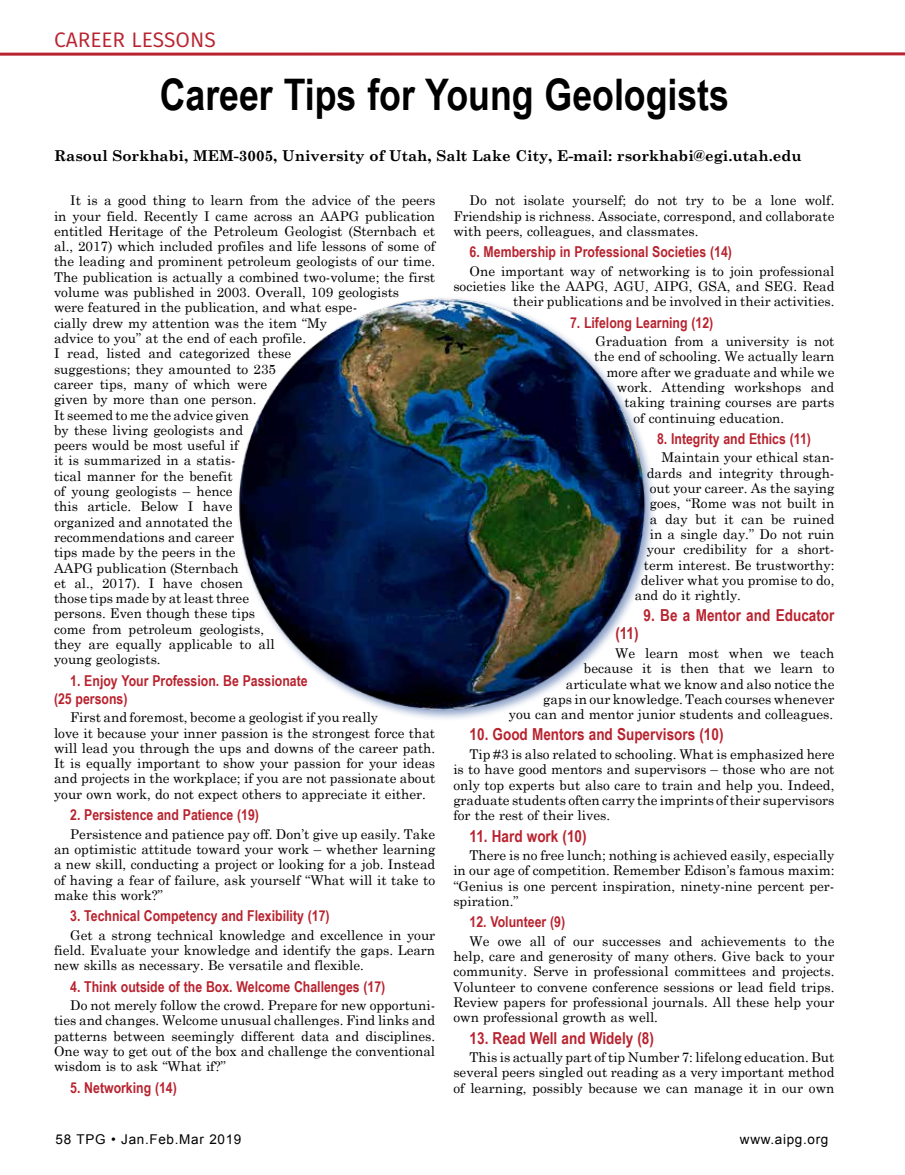
<style>
.page{position:relative;width:905px;height:1175px;background:#fff}
.page>*{position:absolute;margin:0;border:0;box-sizing:border-box;transform-origin:0 0}
.t1{font:700 43.5px "Arial Narrow";color:#000}
.t2{font:21px "Fira Sans";color:#b8232f}
.t3{font:700 16.5px "Arial Narrow";color:#b8232f}
.t4{font:700 15px/18px "Arial Narrow";color:#b8232f}
.t5{font:700 15px "Century Schoolbook";color:#000}
.t6{font:13.5px/15.3px "Century Schoolbook";color:#000;text-align:justify}
.t7{font:13.5px "Arial";letter-spacing:.05em;color:#000}
</style>
<div class="page">
<svg style="left:0;top:52px;width:904px;height:4px;background:#c95962"></svg>
<img style="left:238px;top:298px;width:416px;height:421px">
<h2 class="t2" style="left:54px;top:25px;width:163px">CAREER LESSONS</h2>
<h1 class="t1" style="left:160px;top:62px;width:571px">Career Tips for Young Geologists</h1>
<p class="t5" style="left:54px;top:144px;width:749px">Rasoul Sorkhabi, MEM-3005, University of Utah, Salt Lake City, E-mail: rsorkhabi@egi.utah.edu</p>
<p class="t6" style="left:54px;top:192px;width:383px;text-align:left;text-indent:16px">It is a good thing to learn from the advice of the peers in your field. Recently I came across an AAPG publication entitled Heritage of the Petroleum Geologist (Sternbach et al., 2017) which included profiles and life lessons of some of the leading and prominent petroleum geologists of our time.<br>The publication is actually a combined two-volume; the first volume was published in 2003. Overall, 109 geologists<br>were featured in the publication, and what espe-<br>cially drew my attention was the item “My<br>advice to you” at the end of each profile.<br>I read, listed and categorized these<br>suggestions; they amounted to 235<br>career tips, many of which were<br>given by more than one person.<br>It seemed to me the advice given<br>by these living geologists and<br>peers would be most useful if<br>it is summarized in a statis-<br>tical manner for the benefit<br>of young geologists – hence<br>this article. Below I have<br>organized and annotated the<br>recommendations and career<br>tips made by the peers in the<br>AAPG publication (Sternbach<br>et al., 2017). I have chosen<br>those tips made by at least three<br>persons. Even though these tips<br>come from petroleum geologists,<br>they are equally applicable to all<br>young geologists.</p>
<p class="t4" style="left:54px;top:670px;width:255px;text-indent:16px">1. Enjoy Your Profession. Be Passionate (25 persons)</p>
<p class="t6" style="left:54px;top:708px;width:383px;text-align:left;text-indent:16px">First and foremost, become a geologist if you really<br>love it because your inner passion is the strongest force that will lead you through the ups and downs of the career path.<br>It is equally important to show your passion for your ideas and projects in the workplace; if you are not passionate about your own work, do not expect others to appreciate it either.</p>
<p class="t4" style="left:70px;top:805px;width:190px">2. Persistence and Patience (19)</p>
<p class="t6" style="left:54px;top:825px;width:383px;text-indent:16px">Persistence and patience pay off. Don’t give up easily. Take an optimistic attitude toward your work – whether learning a new skill, conducting a project or looking for a job. Instead of having a fear of failure, ask yourself “What will it take to make this work?”</p>
<p class="t4" style="left:70px;top:906px;width:261px">3. Technical Competency and Flexibility (17)</p>
<p class="t6" style="left:54px;top:926px;width:383px;text-indent:16px">Get a strong technical knowledge and excellence in your field. Evaluate your knowledge and identify the gaps. Learn new skills as necessary. Be versatile and flexible.</p>
<p class="t4" style="left:70px;top:976px;width:316px">4. Think outside of the Box. Welcome Challenges (17)</p>
<p class="t6" style="left:54px;top:996px;width:383px;text-indent:16px">Do not merely follow the crowd. Prepare for new opportuni&shy;ties and changes. Welcome unusual challenges. Find links and patterns between seemingly different data and disciplines.<br>One way to get out of the box and challenge the conventional wisdom is to ask “What if?”</p>
<p class="t4" style="left:70px;top:1077px;width:108px">5. Networking (14)</p>
<p class="t6" style="left:453px;top:192px;width:382px;text-indent:16px">Do not isolate yourself; do not try to be a lone wolf.<br>Friendship is richness. Associate, correspond, and collaborate with peers, colleagues, and classmates.</p>
<p class="t4" style="left:469px;top:242px;width:264px">6. Membership in Professional Societies (14)</p>
<p class="t6" style="left:453px;top:262px;width:382px;text-align:right">One important way of networking is to join professional societies like the AAPG, AGU, AIPG, GSA, and SEG. Read their publications and be involved in their activities.</p>
<p class="t4" style="left:570px;top:312px;width:145px">7. Lifelong Learning (12)</p>
<p class="t6" style="left:595px;top:332px;width:240px">Graduation from a university is not</p>
<p class="t6" style="left:594px;top:348px;width:242px">the end of schooling. We actually learn</p>
<p class="t6" style="left:606px;top:363px;width:229px">more after we graduate and while we</p>
<p class="t6" style="left:617px;top:378px;width:219px">work. Attending workshops and</p>
<p class="t6" style="left:624px;top:393px;width:211px">taking training courses are parts</p>
<p class="t6" style="left:633px;top:409px;width:152px">of continuing education.</p>
<p class="t4" style="left:657px;top:429px;width:155px">8. Integrity and Ethics (11)</p>
<p class="t6" style="left:661px;top:449px;width:174px">Maintain your ethical stan-</p>
<p class="t6" style="left:647px;top:464px;width:189px">dards and integrity through-</p>
<p class="t6" style="left:650px;top:479px;width:186px">out your career. As the saying</p>
<p class="t6" style="left:650px;top:494px;width:186px">goes, “Rome was not built in</p>
<p class="t6" style="left:650px;top:510px;width:186px">a day but it can be ruined</p>
<p class="t6" style="left:650px;top:525px;width:186px">in a single day.” Do not ruin</p>
<p class="t6" style="left:647px;top:540px;width:189px">your credibility for a short-</p>
<p class="t6" style="left:644px;top:556px;width:192px">term interest. Be trustworthy:</p>
<p class="t6" style="left:641px;top:571px;width:195px">deliver what you promise to do,</p>
<p class="t6" style="left:635px;top:586px;width:108px">and do it rightly.</p>
<p class="t3" style="left:643px;top:603px;width:192px">9. Be a Mentor and Educator</p>
<p class="t3" style="left:615px;top:621px;width:25px">(11)</p>
<p class="t6" style="left:509px;top:644px;width:327px;text-align:right">We learn most when we teach<br>because it is then that we learn to<br>articulate what we know and also notice the<br>gaps in our knowledge. Teach courses whenever<br>you can and mentor junior students and colleagues.</p>
<p class="t3" style="left:469px;top:722px;width:255px">10. Good Mentors and Supervisors (10)</p>
<p class="t6" style="left:453px;top:745px;width:382px;text-indent:16px">Tip #3 is also related to schooling. What is emphasized here is to have good mentors and supervisors – those who are not only top experts but also care to train and help you. Indeed, graduate students often carry the imprints of their supervisors for the rest of their lives.</p>
<p class="t3" style="left:469px;top:823px;width:118px">11. Hard work (10)</p>
<p class="t6" style="left:453px;top:846px;width:382px;text-indent:16px">There is no free lunch; nothing is achieved easily, especially in our age of competition. Remember Edison’s famous maxim: “Genius is one percent inspiration, ninety-nine percent per&shy;spiration.”</p>
<p class="t4" style="left:469px;top:912px;width:97px">12. Volunteer (9)</p>
<p class="t6" style="left:453px;top:932px;width:382px;text-indent:16px">We owe all of our successes and achievements to the help, care and generosity of many others. Give back to your community. Serve in professional committees and projects.<br>Volunteer to convene conference sessions or lead field trips.<br>Review papers for professional journals. All these help your own professional growth as well.</p>
<p class="t3" style="left:469px;top:1025px;width:186px">13. Read Well and Widely (8)</p>
<p class="t6" style="left:453px;top:1048px;width:382px;text-indent:16px">This is actually part of tip Number 7: lifelong education. But several peers singled out reading as a very important method of learning, possibly because we can manage it in our own</p>
<p class="t7" style="left:56px;top:1130px;width:187px">58 TPG • Jan.Feb.Mar 2019</p>
<p class="t7" style="left:740px;top:1130px;width:90px">www.aipg.org</p>
</div>
